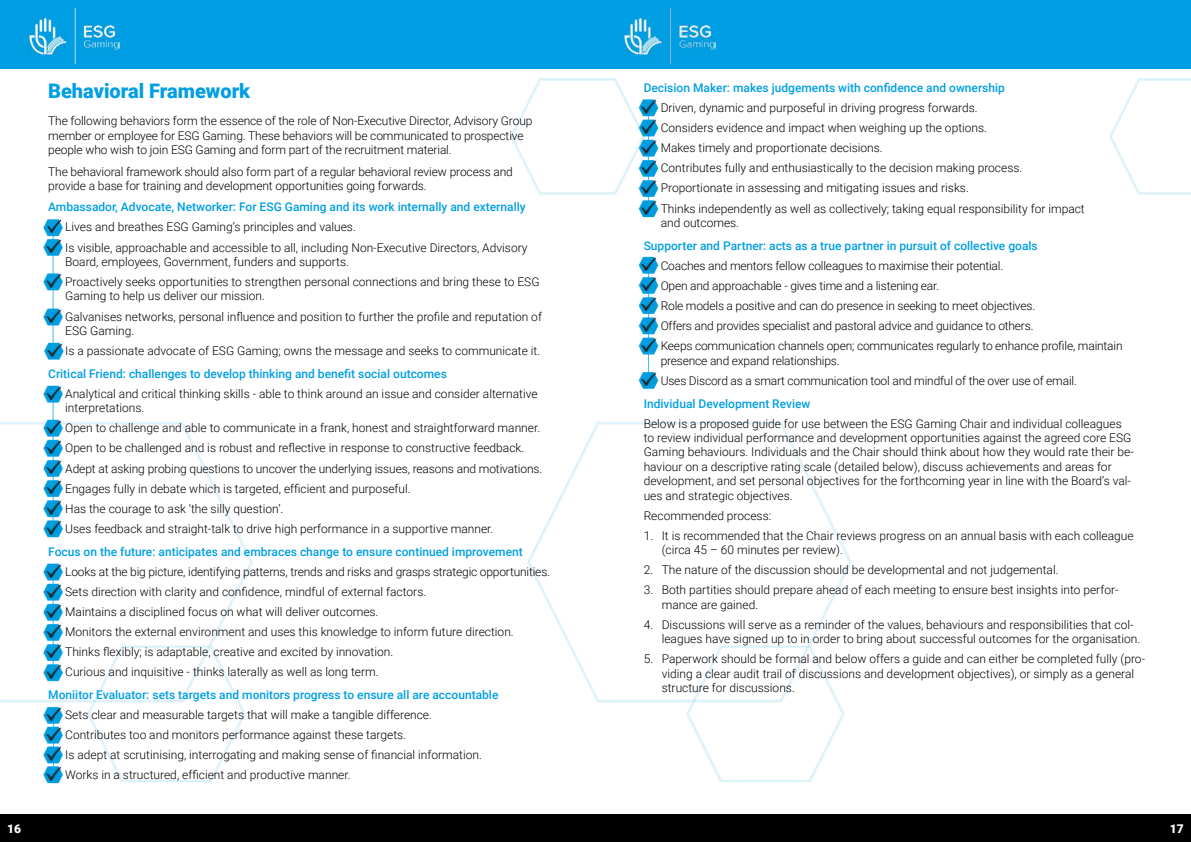
<style>
.page{position:relative;width:1191px;height:842px;background:#fff}
.page>*{position:absolute;margin:0;border:0;box-sizing:border-box;transform-origin:0 0}
.t1{font:900 20px "Roboto";color:#009fe3}
.t2{font:300 12px/20.1px "Roboto";color:#000}
.t3{font:500 12px "Roboto";color:#009fe3}
.t4{font:900 12px "Roboto";color:#fff}
</style>
<div class="page">
<img style="left:0;top:104px;width:527px;height:677px">
<div style="left:0;top:0;width:1191px;height:69px;background:#009fe3"></div>
<div style="left:0;top:814px;width:1191px;height:28px;background:#000"></div>
<img style="left:29px;top:9px;width:91px;height:54px">
<img style="left:527px;top:79px;width:664px;height:702px">
<img style="left:624px;top:9px;width:91px;height:54px">
<hr style="left:53px;top:394px;width:1px;height:136px;background:#45bfe3">
<hr style="left:53px;top:225px;width:1px;height:128px;background:#45bfe3">
<img style="left:43px;top:218px;width:21px;height:38px">
<svg style="left:43px;top:219px;width:20px;height:37px"></svg>
<img style="left:43px;top:272px;width:20px;height:18px">
<img style="left:43px;top:307px;width:20px;height:18px">
<svg style="left:44px;top:359px;width:20px;height:1px"></svg>
<img style="left:44px;top:341px;width:20px;height:18px">
<img style="left:43px;top:384px;width:20px;height:18px">
<img style="left:43px;top:418px;width:20px;height:2px">
<svg style="left:43px;top:420px;width:20px;height:99px"></svg>
<img style="left:43px;top:519px;width:20px;height:18px">
<img style="left:43px;top:562px;width:20px;height:2px">
<svg style="left:43px;top:564px;width:20px;height:99px"></svg>
<img style="left:43px;top:663px;width:20px;height:18px">
<img style="left:43px;top:705px;width:20px;height:2px">
<svg style="left:43px;top:707px;width:20px;height:58px"></svg>
<img style="left:43px;top:765px;width:20px;height:18px">
<img style="left:639px;top:98px;width:20px;height:18px">
<img style="left:658px;top:118px;width:1px;height:18px">
<img style="left:658px;top:138px;width:1px;height:18px">
<img style="left:658px;top:158px;width:1px;height:19px">
<img style="left:658px;top:179px;width:1px;height:18px">
<svg style="left:639px;top:99px;width:19px;height:100px"></svg>
<img style="left:639px;top:199px;width:20px;height:18px">
<hr style="left:648px;top:265px;width:1px;height:115px;background:#45bfe3">
<img style="left:639px;top:255px;width:20px;height:39px">
<img style="left:658px;top:296px;width:1px;height:18px">
<img style="left:658px;top:316px;width:1px;height:18px">
<svg style="left:639px;top:257px;width:19px;height:79px"></svg>
<img style="left:639px;top:336px;width:20px;height:18px">
<img style="left:639px;top:370px;width:20px;height:19px">
<h1 class="t1" style="left:48px;top:77px;width:203px">Behavioral Framework</h1>
<p class="t3" style="left:643px;top:79px;width:363px">Decision Maker: makes judgements with confidence and ownership</p>
<p class="t2" style="left:660px;top:97px;width:425px">Driven, dynamic and purposeful in driving progress forwards.<br>Considers evidence and impact when weighing up the options.<br>Makes timely and proportionate decisions.<br>Contributes fully and enthusiastically to the decision making process.<br>Proportionate in assessing and mitigating issues and risks.<br>Thinks independently as well as collectively; taking equal responsibility for impact</p>
<p class="t2" style="left:660px;top:212px;width:80px">and outcomes.</p>
<p class="t3" style="left:643px;top:237px;width:395px">Supporter and Partner: acts as a true partner in pursuit of collective goals</p>
<p class="t2" style="left:660px;top:255px;width:463px">Coaches and mentors fellow colleagues to maximise their potential.<br>Open and approachable - gives time and a listening ear.<br>Role models a positive and can do presence in seeking to meet objectives.<br>Offers and provides specialist and pastoral advice and guidance to others.<br>Keeps communication channels open; communicates regularly to enhance profile, maintain</p>
<p class="t2" style="left:660px;top:350px;width:418px">presence and expand relationships.<br>Uses Discord as a smart communication tool and mindful of the over use of email.</p>
<p class="t3" style="left:643px;top:395px;width:168px">Individual Development Review</p>
<p class="t2" style="left:643px;top:416px;width:491px;line-height:14.4px">Below is a proposed guide for use between the ESG Gaming Chair and individual colleagues to review individual performance and development opportunities against the agreed core ESG Gaming behaviours. Individuals and the Chair should think about how they would rate their be&shy;haviour on a descriptive rating scale (detailed below), discuss achievements and areas for development, and set personal objectives for the forthcoming year in line with the Board’s val&shy;ues and strategic objectives.</p>
<p class="t2" style="left:643px;top:505px;width:129px">Recommended process:</p>
<p class="t2" style="left:661px;top:528px;width:473px;line-height:14.4px;text-indent:-18px">1. It is recommended that the Chair reviews progress on an annual basis with each colleague (circa 45 – 60 minutes per review).</p>
<p class="t2" style="left:643px;top:559px;width:416px">2. The nature of the discussion should be developmental and not judgemental.</p>
<p class="t2" style="left:661px;top:582px;width:458px;line-height:14.4px;text-indent:-18px">3. Both partities should prepare ahead of each meeting to ensure best insights into perfor&shy;mance are gained.</p>
<p class="t2" style="left:661px;top:617px;width:480px;line-height:14.4px;text-indent:-18px">4. Discussions will serve as a reminder of the values, behaviours and responsibilities that col&shy;leagues have signed up to in order to bring about successful outcomes for the organisation.</p>
<p class="t2" style="left:661px;top:651px;width:485px;line-height:14.4px;text-indent:-18px">5. Paperwork should be formal and below offers a guide and can either be completed fully (pro&shy;viding a clear audit trail of discussions and development objectives), or simply as a general structure for discussions.</p>
<p class="t2" style="left:48px;top:113px;width:486px;line-height:14.4px">The following behaviors form the essence of the role of Non-Executive Director, Advisory Group member or employee for ESG Gaming. These behaviors will be communicated to prospective people who wish to join ESG Gaming and form part of the recruitment material.</p>
<p class="t2" style="left:48px;top:164px;width:466px;line-height:14.4px">The behavioral framework should also form part of a regular behavioral review process and provide a base for training and development opportunities going forwards.</p>
<p class="t3" style="left:48px;top:199px;width:479px">Ambassador, Advocate, Networker: For ESG Gaming and its work internally and externally</p>
<p class="t2" style="left:65px;top:217px;width:464px">Lives and breathes ESG Gaming’s principles and values.<br>Is visible, approachable and accessible to all, including Non-Executive Directors, Advisory</p>
<p class="t2" style="left:65px;top:251px;width:476px">Board, employees, Government, funders and supports.<br>Proactively seeks opportunities to strengthen personal connections and bring these to ESG</p>
<p class="t2" style="left:65px;top:286px;width:478px">Gaming to help us deliver our mission.<br>Galvanises networks, personal influence and position to further the profile and reputation of</p>
<p class="t2" style="left:65px;top:320px;width:476px">ESG Gaming.<br>Is a passionate advocate of ESG Gaming; owns the message and seeks to communicate it.</p>
<p class="t3" style="left:48px;top:365px;width:400px">Critical Friend: challenges to develop thinking and benefit social outcomes</p>
<p class="t2" style="left:65px;top:386px;width:474px;line-height:14.4px">Analytical and critical thinking skills - able to think around an issue and consider alternative interpretations.</p>
<p class="t2" style="left:65px;top:418px;width:478px">Open to challenge and able to communicate in a frank, honest and straightforward manner.<br>Open to be challenged and is robust and reflective in response to constructive feedback.<br>Adept at asking probing questions to uncover the underlying issues, reasons and motivations.<br>Engages fully in debate which is targeted, efficient and purposeful.<br>Has the courage to ask ‘the silly question’.<br>Uses feedback and straight-talk to drive high performance in a supportive manner.</p>
<p class="t3" style="left:48px;top:543px;width:476px">Focus on the future: anticipates and embraces change to ensure continued improvement</p>
<p class="t2" style="left:65px;top:561px;width:486px">Looks at the big picture, identifying patterns, trends and risks and grasps strategic opportunities.<br>Sets direction with clarity and confidence, mindful of external factors.<br>Maintains a disciplined focus on what will deliver outcomes.<br>Monitors the external environment and uses this knowledge to inform future direction.<br>Thinks flexibly; is adaptable, creative and excited by innovation.<br>Curious and inquisitive - thinks laterally as well as long term.</p>
<p class="t3" style="left:48px;top:686px;width:452px">Moniitor Evaluator: sets targets and monitors progress to ensure all are accountable</p>
<p class="t2" style="left:65px;top:704px;width:418px">Sets clear and measurable targets that will make a tangible difference.<br>Contributes too and monitors performance against these targets.<br>Is adept at scrutinising, interrogating and making sense of financial information.<br>Works in a structured, efficient and productive manner.</p>
<p class="t4" style="left:7px;top:820px;width:15px">16</p>
<p class="t4" style="left:1169px;top:820px;width:15px">17</p>
</div>
